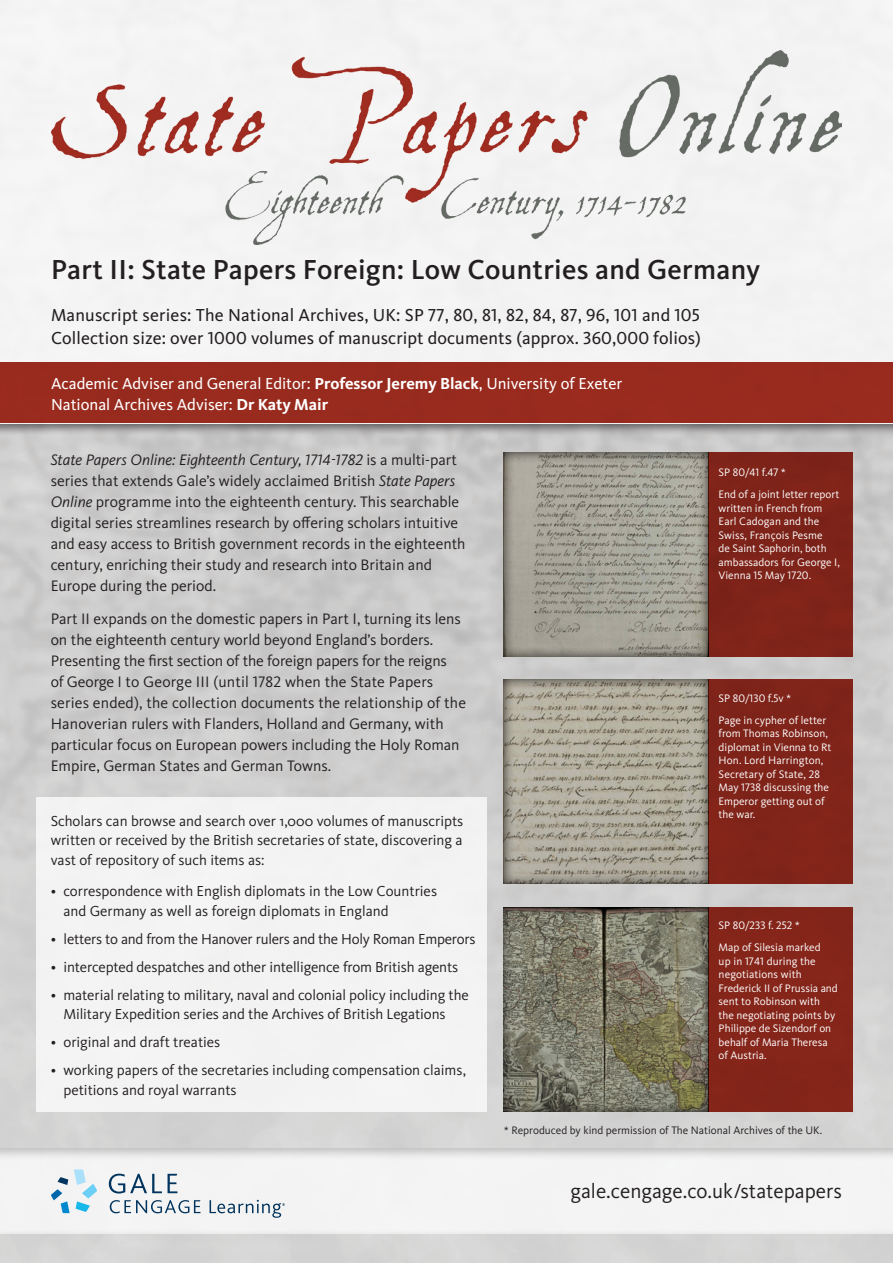
<style>
.page{position:relative;width:893px;height:1263px;background:#fff}
.page>*{position:absolute;margin:0;border:0;box-sizing:border-box;transform-origin:0 0}
.t1{font:500 28.5px "Kievit OT";letter-spacing:.01em;color:#231f20}
.t2{font:21px "Kievit OT";color:#231f20}
.t3{font:18px/23.4px "Kievit OT";letter-spacing:.005em;color:#231f20}
.t4{font:16.5px/20.7px "Kievit OT";color:#fff}
.t5{font:15.75px/21px "Kievit OT";color:#231f20}
.t6{font:15px/19.5px "Kievit OT";letter-spacing:-.005em;color:#231f20}
.t7{font:11.25px/13.5px "Kievit OT";color:#fff}
.t8{font:11.25px "Kievit OT";color:#231f20}
.s1{font-weight:700}
.s2{font-style:italic}
</style>
<div class="page">
<img style="left:0;top:436px;width:893px;height:827px">
<div style="left:0;top:0;width:893px;height:436px;background:#231f20;opacity:.75"></div>
<div style="left:0;top:0;width:893px;height:423px;background:#f3f3f3"></div>
<img style="left:51px;top:51px;width:791px;height:193px">
<div style="left:0;top:362px;width:893px;height:61px;background:#992b1e"></div>
<div style="left:0;top:1147px;width:893px;height:88px;background:#231f20;opacity:.35"></div>
<div style="left:502px;top:452px;width:207px;height:206px;background:#231f20;opacity:.9"></div>
<div style="left:502px;top:679px;width:207px;height:206px;background:#231f20;opacity:.9"></div>
<div style="left:502px;top:907px;width:207px;height:205px;background:#231f20;opacity:.9"></div>
<svg style="left:109px;top:1174px;width:53px;height:19px"></svg>
<svg style="left:168px;top:1174px;width:9px;height:19px"></svg>
<svg style="left:51px;top:1169px;width:46px;height:44px"></svg>
<svg style="left:110px;top:1200px;width:90px;height:13px"></svg>
<svg style="left:210px;top:1200px;width:75px;height:18px"></svg>
<div style="left:36px;top:797px;width:451px;height:315px;background:#f3f3f3"></div>
<div style="left:708px;top:453px;width:145px;height:204px;background:#7e2319"></div>
<div style="left:708px;top:908px;width:145px;height:204px;background:#85251a"></div>
<div style="left:708px;top:680px;width:145px;height:204px;background:#802419"></div>
<h1 class="t1" style="left:51px;top:252px;width:711px">Part II: State Papers Foreign: Low Countries and Germany</h1>
<p class="t3" style="left:51px;top:303px;width:651px">Manuscript series: The National Archives, UK: SP 77, 80, 81, 82, 84, 87, 96, 101 and 105<br>Collection size: over 1000 volumes of manuscript documents (approx. 360,000 folios(</p>
<p class="t4" style="left:51px;top:373px;width:573px">Academic Adviser and General Editor: <span class="s1">Professor Jeremy Black</span>, University of Exeter<br>National Archives Adviser: <span class="s1">Dr Katy Mair</span></p>
<p class="t5" style="left:51px;top:449px;width:416px"><span class="s2">State Papers Online: Eighteenth Century, 1714-1782</span> is a multi-part series that extends Gales’ widely acclaimed British <span class="s2">State Papers Online</span> programme into the eighteenth century. This searchable digital series streamlines research by offering scholars intuitive and easy access to British government records in the eighteenth century, enriching their study and research into Britain and Europe during the period.</p>
<p class="t5" style="left:51px;top:608px;width:417px">Part II expands on the domestic papers in Part ,I turning its lens on the eighteenth century world beyond England s’ borders.<br>Presenting the first section of the foreign papers for the reigns<br>of George toI George III (until 1782 when the State Papers series ended ,) the collection documents the relationship of the Hanoverian rulers with Flanders, Holland and Germany, with particular focus on European powers including the Holy Roman Empire, German States and German Towns.</p>
<p class="t6" style="left:51px;top:811px;width:414px;text-align:justify">Scholars can browse and search over 1,000 volumes of manuscripts written or received by the British secretaries of state, discovering a vast of repository of such items as:</p>
<p class="t6" style="left:63px;top:881px;width:375px">correspondence with English diplomats in the Low Countries</p>
<p class="t6" style="left:51px;top:881px;width:7px">•</p>
<p class="t6" style="left:51px;top:929px;width:7px">•</p>
<p class="t6" style="left:51px;top:957px;width:7px">•</p>
<p class="t6" style="left:51px;top:985px;width:7px">•</p>
<p class="t6" style="left:51px;top:1032px;width:7px">•</p>
<p class="t6" style="left:51px;top:1060px;width:7px">•</p>
<p class="t6" style="left:63px;top:896px;width:414px;line-height:28px">and Germany as well as foreign diplomats in England<br>letters to and from the Hanover rulers and the Holy Roman Emperors</p>
<p class="t6" style="left:64px;top:957px;width:396px">intercepted despatches and other intelligence from British agents</p>
<p class="t6" style="left:63px;top:985px;width:407px">material relating to military, naval and colonial policy including the</p>
<p class="t6" style="left:63px;top:1000px;width:384px;line-height:28px">Military Expedition series and the Archives of British Legations original and draft treaties</p>
<p class="t6" style="left:63px;top:1060px;width:404px">working papers of the secretaries including compensation claims,</p>
<p class="t6" style="left:63px;top:1080px;width:175px">petitions and royal warrants</p>
<p class="t7" style="left:719px;top:461px;width:122px;line-height:22px">SP 80/41 f.47 *<br>End of a joint letter report</p>
<p class="t7" style="left:719px;top:501px;width:123px">written in French from<br>Earl Cadogan and the<br>Swiss, François Pesme<br>de Saint Saphorin, both ambassadors for George ,I<br>Vienna 15 May 1720.</p>
<p class="t7" style="left:719px;top:687px;width:109px;line-height:22px">SP 80/130 . 5f *v<br>Page in cypher of letter</p>
<p class="t7" style="left:719px;top:727px;width:114px">from Thomas Robinson, diplomat in Vienna to Rt<br>Hon. Lord Harrington,<br>Secretary of State, 28<br>May 1738 discussing the<br>Emperor getting out of the war.</p>
<p class="t7" style="left:719px;top:914px;width:103px;line-height:22px">SP 80/233 .f 252 *<br>Map of Silesia marked</p>
<p class="t7" style="left:719px;top:954px;width:121px">up in 1741 during the negotiations with<br>Frederick II of Prussia and sent to Robinson with the negotiating points by<br>Philippe de Sizendorf on behalf of Maria Theresa of Austria.</p>
<p class="t8" style="left:504px;top:1124px;width:320px">* Reproduced by kind permission of The National Archives of the UK.</p>
<h2 class="t2" style="left:570px;top:1178px;width:273px">gale.cengage.co.uk/statepapers</h2>
</div>
